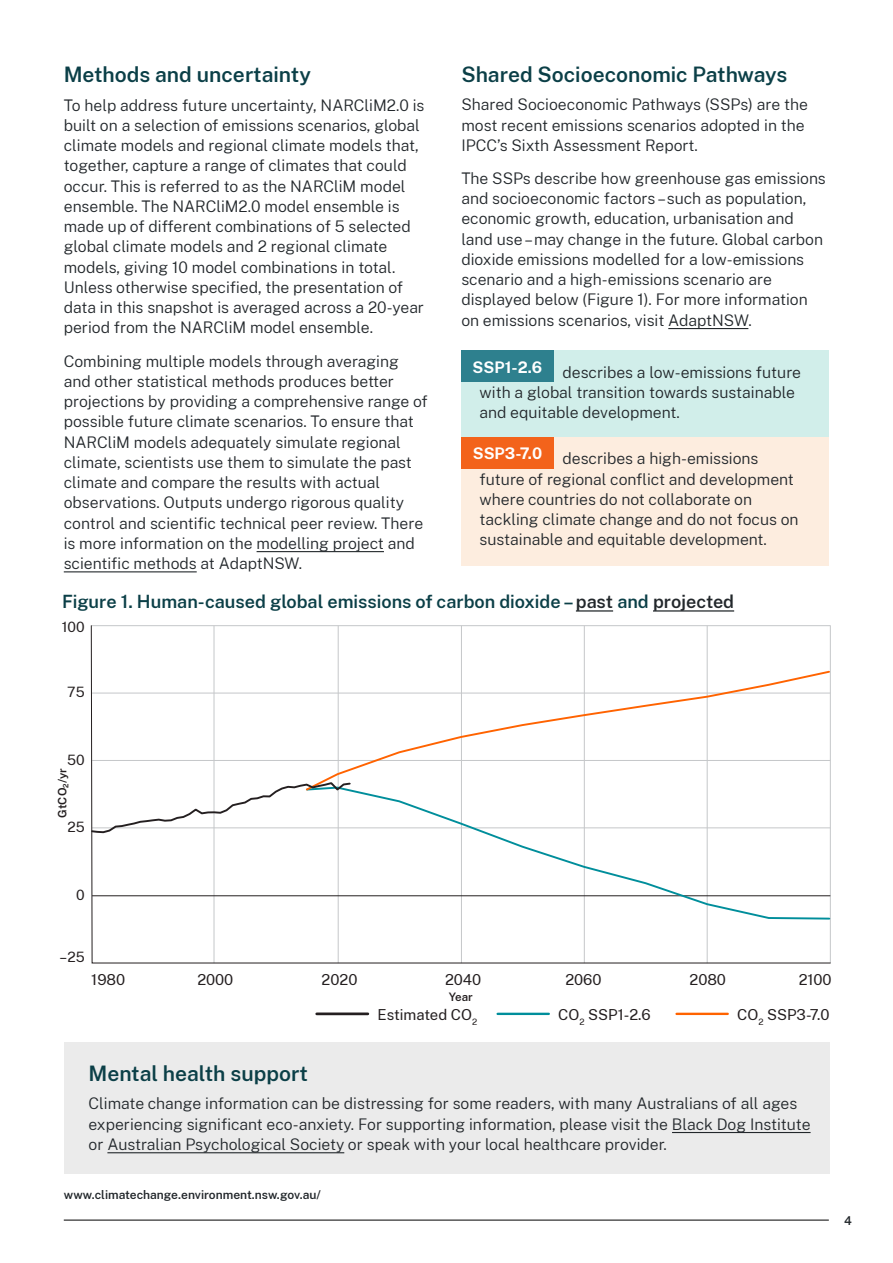
<style>
.page{position:relative;width:893px;height:1263px;background:#fff}
.page>*{position:absolute;margin:0;border:0;box-sizing:border-box;transform-origin:0 0}
.t1{font:600 21px "Public Sans";color:#0b3f47}
.t2{font:600 18px "Public Sans";color:#0b3f47}
.t3{font:300 15.75px/20.2px "Public Sans";color:#22272b}
.t4{font:700 15.75px "Public Sans";color:#fff}
.t5{font:14.85px "Public Sans";color:#241f20}
.t6{font:14.1px "Public Sans";color:#241f20}
.t7{font:600 12px "Public Sans";color:#22272b}
.t8{font:600 11.55px "Public Sans";color:#241f20}
.s1{color:#22272b}
</style>
<div class="page">
<hr style="left:257px;top:551px;width:127px;height:1px;background:#22272b">
<hr style="left:64px;top:571px;width:133px;height:1px;background:#22272b">
<hr style="left:668px;top:328px;width:80px;height:1px;background:#22272b">
<div style="left:64px;top:1042px;width:765px;height:132px;background:#ebebeb"></div>
<hr style="left:672px;top:1132px;width:139px;height:1px;background:#22272b">
<hr style="left:107px;top:1152px;width:237px;height:1px;background:#22272b">
<hr style="left:576px;top:610px;width:37px;height:2px;background:#22272b">
<hr style="left:653px;top:610px;width:81px;height:2px;background:#22272b">
<div style="left:461px;top:350px;width:368px;height:158px;background:#d1eeea"></div>
<div style="left:461px;top:437px;width:368px;height:129px;background:#fdeddf"></div>
<div style="left:461px;top:350px;width:93px;height:32px;background:#2e808e"></div>
<div style="left:461px;top:437px;width:93px;height:32px;background:#f3631b"></div>
<hr style="left:317px;top:1012px;width:51px;height:3px;background:#241f20">
<hr style="left:498px;top:1013px;width:51px;height:2px;background:#008e9b">
<hr style="left:677px;top:1013px;width:51px;height:2px;background:#ff6300">
<svg style="left:91px;top:625px;width:740px;height:339px"></svg>
<svg style="left:305px;top:792px;width:526px;height:128px"></svg>
<svg style="left:304px;top:669px;width:527px;height:123px"></svg>
<svg style="left:91px;top:781px;width:261px;height:53px"></svg>
<hr style="left:64px;top:1220px;width:765px;height:1px;background:#000">
<h1 class="t1" style="left:64px;top:59px;width:249px">Methods and uncertainty</h1>
<p class="t3" style="left:64px;top:94px;width:362px">To help address future uncertainty, NARCliM2.0 is built on a selection of emissions scenarios, global climate models and regional climate models that, together, capture a range of climates that could occur. This is referred to as the NARCliM model ensemble. The NARCliM2.0 model ensemble is made up of different combinations of 5 selected global climate models and 2 regional climate models, giving 10 model combinations in total.<br>Unless otherwise specified, the presentation of data in this snapshot is averaged across a 20-year period from the NARCliM model ensemble.</p>
<p class="t3" style="left:64px;top:350px;width:366px">Combining multiple models through averaging and other statistical methods produces better projections by providing a comprehensive range of possible future climate scenarios. To ensure that NARCliM models adequately simulate regional climate, scientists use them to simulate the past climate and compare the results with actual observations. Outputs undergo rigorous quality control and scientific technical peer review. There is more information on the modelling project and scientific methods at AdaptNSW.</p>
<h1 class="t1" style="left:461px;top:59px;width:327px">Shared Socioeconomic Pathways</h1>
<p class="t3" style="left:461px;top:94px;width:348px">Shared Socioeconomic Pathways (SSPs) are the most recent emissions scenarios adopted in the<br>IPCC’s Sixth Assessment Report.</p>
<p class="t3" style="left:461px;top:167px;width:366px">The SSPs describe how greenhouse gas emissions and socioeconomic factors – such as population, economic growth, education, urbanisation and land use – may change in the future. Global carbon dioxide emissions modelled for a low-emissions scenario and a high-emissions scenario are displayed below (Figure 1). For more information on emissions scenarios, visit AdaptNSW.</p>
<p class="t4" style="left:473px;top:356px;width:71px">SSP1-2.6</p>
<p class="t3" style="left:480px;top:361px;width:323px;text-indent:83px">describes a low-emissions future with a global transition towards sustainable and equitable development.</p>
<p class="t3" style="left:480px;top:448px;width:320px;text-indent:83px">describes a high-emissions future of regional conflict and development where countries do not collaborate on tackling climate change and do not focus on sustainable and equitable development.</p>
<p class="t4" style="left:473px;top:442px;width:71px">SSP3-7.0</p>
<p class="t2" style="left:62px;top:588px;width:674px">Figure 1. Human-caused global emissions of carbon dioxide – <span class="s1">past</span> and <span class="s1">projected</span></p>
<p class="t6" style="left:62px;top:617px;width:24px">100</p>
<p class="t6" style="left:67px;top:682px;width:19px">75</p>
<p class="t6" style="left:67px;top:750px;width:19px">50</p>
<p class="t8" style="left:54px;top:818px;width:51px;rotate:-90deg">GtCO2/yr</p>
<p class="t6" style="left:67px;top:817px;width:19px">25</p>
<p class="t6" style="left:76px;top:885px;width:10px">0</p>
<p class="t6" style="left:60px;top:947px;width:27px">–25</p>
<p class="t5" style="left:91px;top:969px;width:35px">1980</p>
<p class="t5" style="left:197px;top:969px;width:38px">2000</p>
<p class="t5" style="left:322px;top:969px;width:37px">2020</p>
<p class="t5" style="left:445px;top:969px;width:38px">2040</p>
<p class="t5" style="left:565px;top:969px;width:38px">2060</p>
<p class="t5" style="left:689px;top:969px;width:38px">2080</p>
<p class="t5" style="left:799px;top:969px;width:35px">2100</p>
<p class="t5" style="left:378px;top:1004px;width:101px">Estimated CO<sub>2</sub></p>
<p class="t5" style="left:558px;top:1004px;width:94px">CO<sub>2</sub> SSP1-2.6</p>
<p class="t5" style="left:737px;top:1004px;width:94px">CO<sub>2</sub> SSP3-7.0</p>
<p class="t8" style="left:449px;top:988px;width:26px">Year</p>
<h1 class="t1" style="left:89px;top:1058px;width:221px">Mental health support</h1>
<p class="t3" style="left:89px;top:1093px;width:723px">Climate change information can be distressing for some readers, with many Australians of all ages experiencing significant eco-anxiety. For supporting information, please visit the Black Dog Institute or Australian Psychological Society or speak with your local healthcare provider.</p>
<p class="t7" style="left:64px;top:1186px;width:259px">www.climatechange.environment.nsw.gov.au/</p>
<p class="t7" style="left:844px;top:1212px;width:9px">4</p>
</div>
